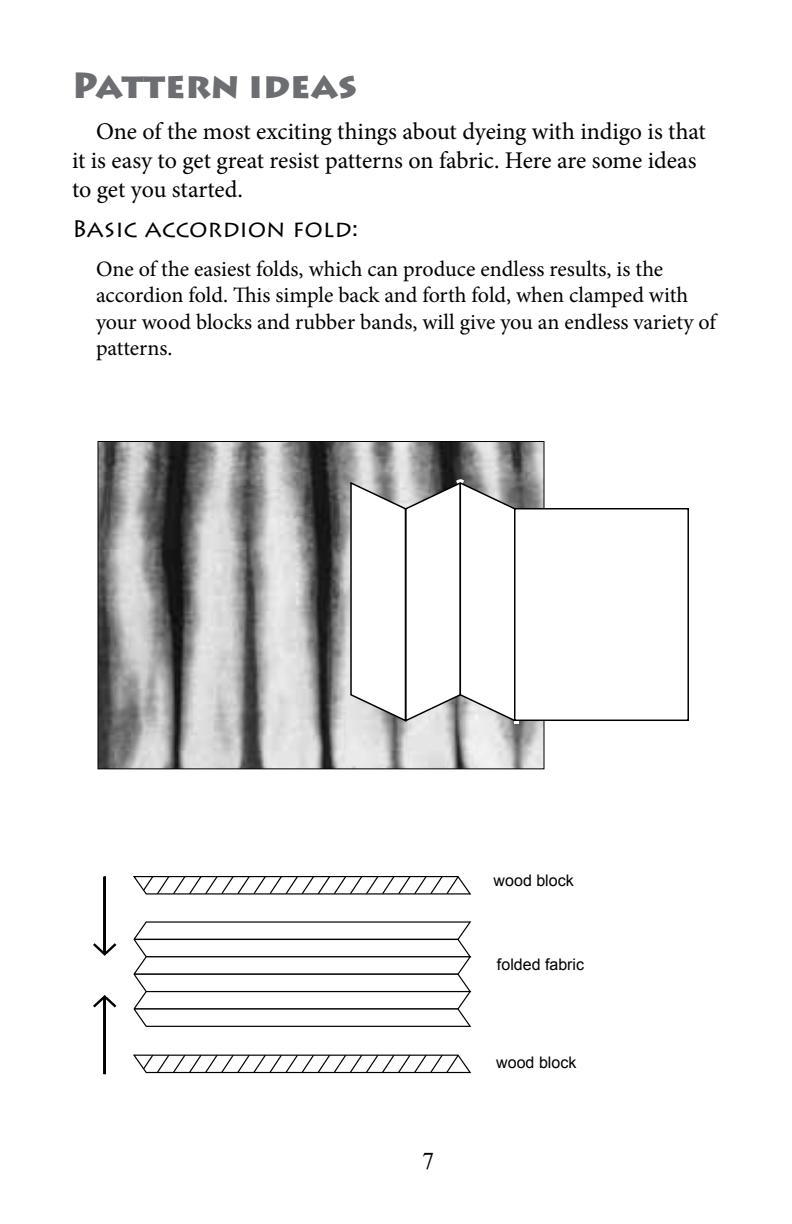
<style>
.page{position:relative;width:792px;height:1224px;background:#fff}
.page>*{position:absolute;margin:0;border:0;box-sizing:border-box;transform-origin:0 0}
.t1{font:900 36px "Lithos Pro";color:#6d6e71}
.t2{font:24px/28.8px "Minion Pro";letter-spacing:-.005em;color:#000}
.t3{font:24px "Lithos Pro";letter-spacing:-.01em;color:#000}
.t4{font:24px "Times New Roman";color:#000}
.t5{font:22px/26.4px "Minion Pro";color:#000}
.t6{font:16px "Arial";color:#000}
</style>
<div class="page">
<img style="left:100px;top:443px;width:442px;height:324px">
<svg style="left:133px;top:876px;width:339px;height:19px"></svg>
<svg style="left:133px;top:1054px;width:338px;height:20px"></svg>
<svg style="left:133px;top:921px;width:339px;height:106px"></svg>
<svg style="left:93px;top:876px;width:24px;height:80px"></svg>
<svg style="left:93px;top:995px;width:24px;height:80px"></svg>
<div style="left:515px;top:509px;width:173px;height:211px;background:#fff"></div>
<div style="left:514px;top:508px;width:175px;height:213px;border:1px solid #000"></div>
<svg style="left:350px;top:479px;width:168px;height:245px"></svg>
<h1 class="t1" style="left:72px;top:63px;width:286px">Pattern ideas</h1>
<p class="t2" style="left:72px;top:117px;width:635px;text-indent:24px">One of the most exciting things about dyeing with indigo is that it is easy to get great resist patterns on fabric. Here are some ideas to get you started.</p>
<p class="t3" style="left:72px;top:215px;width:288px">Basic accordion fold:</p>
<p class="t5" style="left:96px;top:256px;width:621px">One of the easiest folds, which can produce endless results, is the accordion fold. This simple back and forth fold, when clamped with your wood blocks and rubber bands, will give you an endless variety of patterns.</p>
<p class="t6" style="left:494px;top:870px;width:82px">wood block</p>
<p class="t6" style="left:497px;top:954px;width:89px">folded fabric</p>
<p class="t4" style="left:422px;top:1144px;width:13px">7</p>
<p class="t6" style="left:496px;top:1052px;width:82px">wood block</p>
</div>
